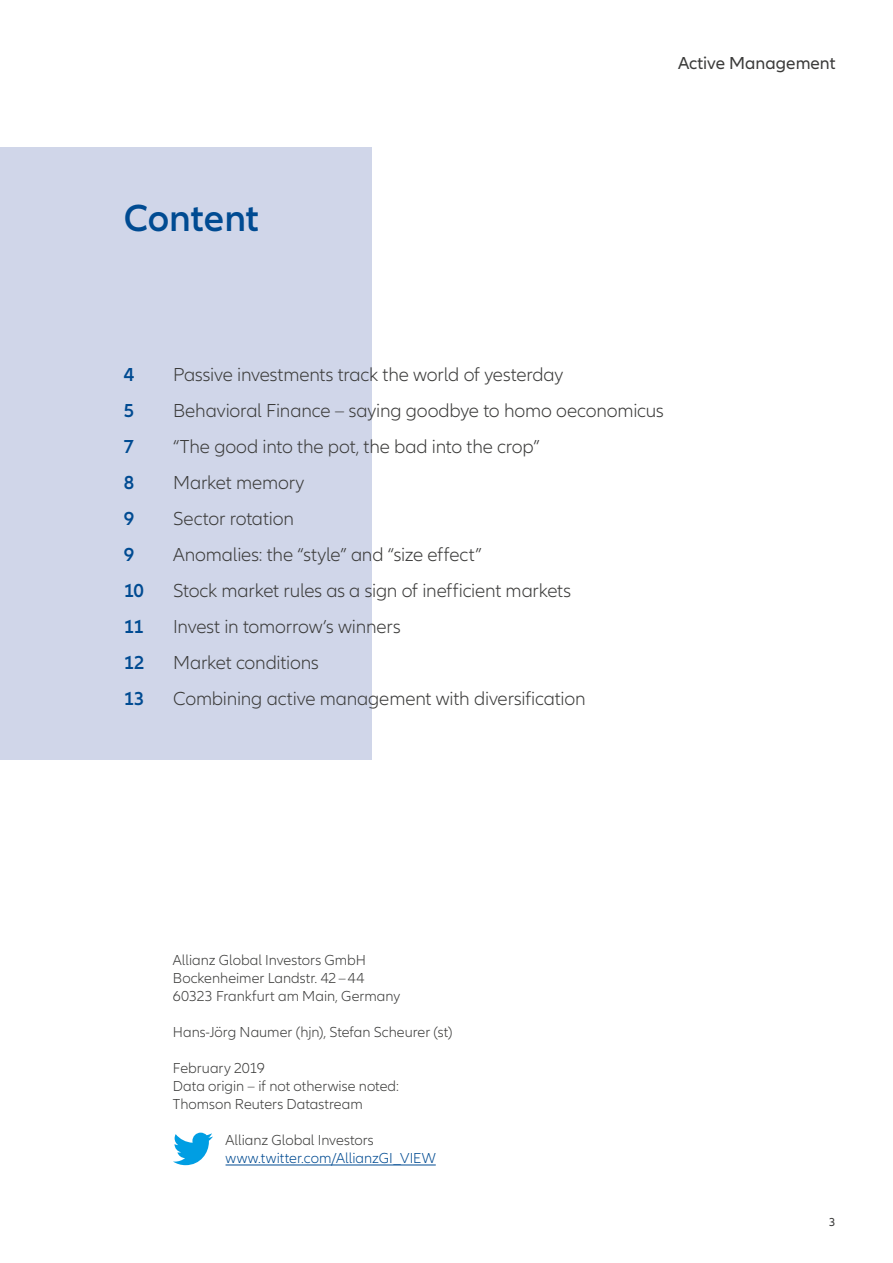
<style>
.page{position:relative;width:893px;height:1263px;background:#fff}
.page>*{position:absolute;margin:0;border:0;box-sizing:border-box;transform-origin:0 0}
.t1{font:600 39px "Allianz Neo";color:#004b92}
.t2{font:300 19.5px "Allianz Neo";letter-spacing:-.01em;color:#3b3b3a}
.t3{font:600 19.5px "Allianz Neo";letter-spacing:-.01em;color:#004b92}
.t4{font:18px "Allianz Neo";color:#3b3b3a}
.t5{font:300 15px/18px "Allianz Neo";color:#3b3b3a}
.t6{font:300 15px "Allianz Neo";color:#004b92}
.t7{font:12px "Allianz Neo";color:#3b3b3a}
</style>
<div class="page">
<hr style="left:226px;top:1164px;width:210px;height:1px;background:#004b92">
<svg style="left:173px;top:1132px;width:40px;height:33px"></svg>
<div style="left:0;top:147px;width:372px;height:612px;background:#d0d6e9"></div>
<h1 class="t1" style="left:124px;top:196px;width:137px">Content</h1>
<p class="t4" style="left:678px;top:53px;width:159px">Active Management</p>
<p class="t3" style="left:124px;top:364px;width:12px">4</p>
<p class="t2" style="left:173px;top:364px;width:392px">Passive investments track the world of yesterday</p>
<p class="t3" style="left:124px;top:400px;width:12px">5</p>
<p class="t2" style="left:173px;top:400px;width:492px">Behavioral Finance – saying goodbye to homo oeconomicus</p>
<p class="t3" style="left:124px;top:436px;width:12px">7</p>
<p class="t2" style="left:173px;top:436px;width:368px">“The good into the pot, the bad into the crop”</p>
<p class="t3" style="left:124px;top:472px;width:12px">8</p>
<p class="t2" style="left:173px;top:472px;width:133px">Market memory</p>
<p class="t3" style="left:124px;top:508px;width:12px">9</p>
<p class="t2" style="left:173px;top:508px;width:122px">Sector rotation</p>
<p class="t3" style="left:124px;top:544px;width:12px">9</p>
<p class="t2" style="left:173px;top:544px;width:310px">Anomalies: the “style” and “size effect”</p>
<p class="t3" style="left:124px;top:580px;width:22px">10</p>
<p class="t2" style="left:173px;top:580px;width:400px">Stock market rules as a sign of inefficient markets</p>
<p class="t3" style="left:124px;top:616px;width:22px">11</p>
<p class="t2" style="left:173px;top:616px;width:229px">Invest in tomorrow’s winners</p>
<p class="t3" style="left:124px;top:652px;width:22px">12</p>
<p class="t2" style="left:173px;top:652px;width:147px">Market conditions</p>
<p class="t3" style="left:124px;top:688px;width:22px">13</p>
<p class="t2" style="left:173px;top:688px;width:414px">Combining active management with diversification</p>
<p class="t5" style="left:173px;top:952px;width:229px">Allianz Global Investors GmbH<br>Bockenheimer Landstr. 42–44<br>60323 Frankfurt am Main, Germany</p>
<p class="t5" style="left:173px;top:1024px;width:281px">Hans-Jörg Naumer (hjn), Stefan Scheurer (st)</p>
<p class="t5" style="left:173px;top:1060px;width:227px">February 2019<br>Data origin – if not otherwise noted:<br>Thomson Reuters Datastream</p>
<p class="t5" style="left:226px;top:1132px;width:150px">Allianz Global Investors</p>
<p class="t6" style="left:226px;top:1150px;width:212px">www.twitter.com/AllianzGI_VIEW</p>
<p class="t7" style="left:829px;top:1215px;width:8px">3</p>
</div>
